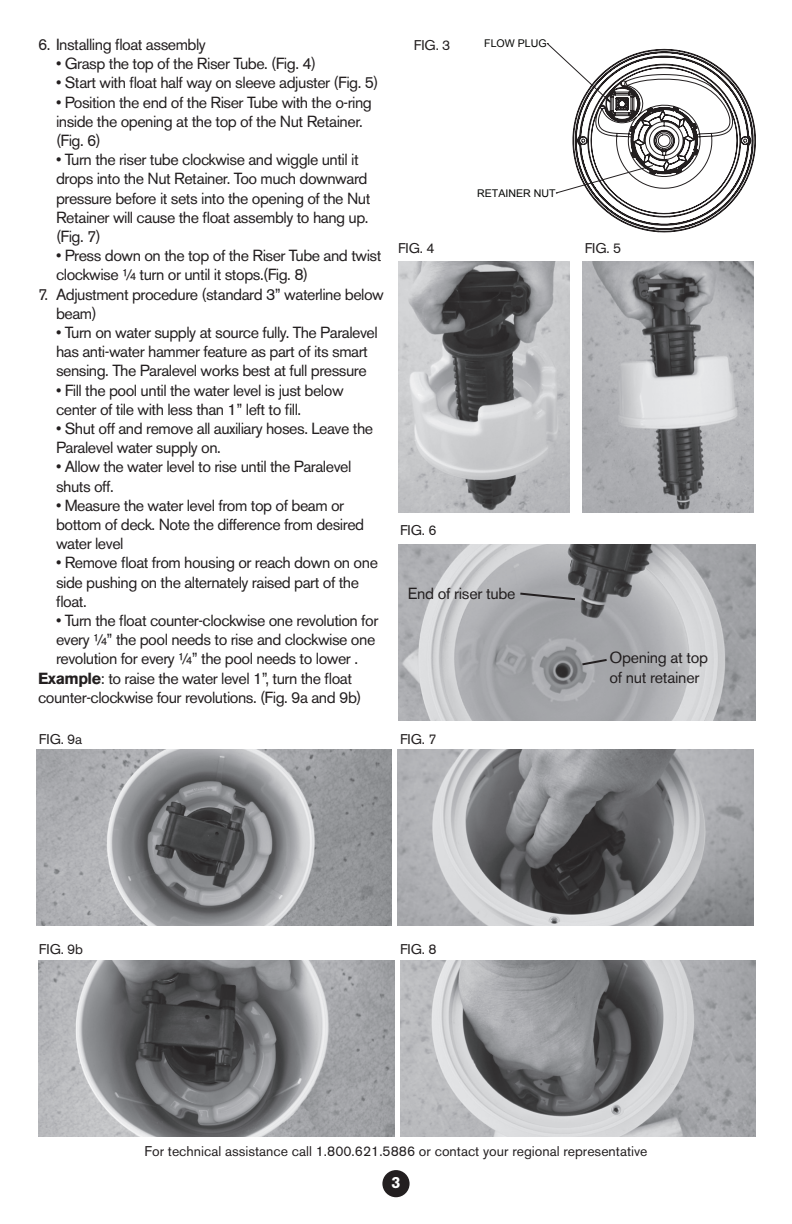
<style>
.page{position:relative;width:792px;height:1224px;background:#fff}
.page>*{position:absolute;margin:0;border:0;box-sizing:border-box;transform-origin:0 0}
.t1{font:16px/19.2px "Akzidenz Grotesk BE";letter-spacing:-.03em;color:#231f20}
.t2{font:700 16px "Akzidenz Grotesk BE";color:#fff}
.t3{font:14px "Akzidenz Grotesk BE";color:#231f20}
.t4{font:10.6px "Arial";color:#040503}
.s1{font-weight:700}
</style>
<div class="page">
<div style="left:382px;top:1170px;width:28px;height:27px;background:#231f20;border-radius:50%"></div>
<svg style="left:547px;top:43px;width:209px;height:189px"></svg>
<img style="left:398px;top:261px;width:171px;height:252px">
<img style="left:582px;top:261px;width:172px;height:252px">
<img style="left:398px;top:544px;width:358px;height:176px">
<img style="left:400px;top:960px;width:356px;height:176px">
<img style="left:39px;top:960px;width:356px;height:176px">
<img style="left:397px;top:750px;width:356px;height:175px">
<img style="left:36px;top:750px;width:356px;height:175px">
<svg style="left:518px;top:591px;width:59px;height:10px"></svg>
<svg style="left:580px;top:658px;width:29px;height:9px"></svg>
<p class="t1" style="left:38px;top:35px;width:169px">6. Installing float assembly</p>
<p class="t1" style="left:56px;top:54px;width:262px">• Grasp the top of the Riser Tube. (Fig. 4)</p>
<p class="t1" style="left:56px;top:73px;width:324px">• Start with float half way on sleeve adjuster (Fig. 5)</p>
<p class="t1" style="left:56px;top:92px;width:317px">• Position the end of the Riser Tube with the o-ring inside the opening at the top of the Nut Retainer. (Fig. 6)</p>
<p class="t1" style="left:56px;top:150px;width:316px">• Turn the riser tube clockwise and wiggle until it drops into the Nut Retainer. Too much downward pressure before it sets into the opening of the Nut Retainer will cause the float assembly to hang up. (Fig. 7)</p>
<p class="t1" style="left:56px;top:246px;width:327px">• Press down on the top of the Riser Tube and twist clockwise ¼ turn or until it stops.(Fig. 8)</p>
<p class="t1" style="left:56px;top:284px;width:329px;text-indent:-18px">7. Adjustment procedure (standard 3” waterline below beam)</p>
<p class="t1" style="left:56px;top:323px;width:323px">• Turn on water supply at source fully. The Paralevel has anti-water hammer feature as part of its smart sensing. The Paralevel works best at full pressure</p>
<p class="t1" style="left:56px;top:380px;width:289px">• Fill the pool until the water level is just below center of tile with less than 1” left to fill.</p>
<p class="t1" style="left:56px;top:419px;width:319px">• Shut off and remove all auxiliary hoses. Leave the<br>Paralevel water supply on.</p>
<p class="t1" style="left:56px;top:457px;width:297px">• Allow the water level to rise until the Paralevel shuts off.</p>
<p class="t1" style="left:56px;top:496px;width:310px">• Measure the water level from top of beam or bottom of deck. Note the difference from desired water level</p>
<p class="t1" style="left:56px;top:553px;width:324px">• Remove float from housing or reach down on one side pushing on the alternately raised part of the float.</p>
<p class="t1" style="left:56px;top:611px;width:324px">• Turn the float counter-clockwise one revolution for</p>
<p class="t1" style="left:56px;top:630px;width:321px">every ¼” the pool needs to rise and clockwise one</p>
<p class="t1" style="left:56px;top:649px;width:304px">revolution for every ¼” the pool needs to lower .</p>
<p class="t1" style="left:38px;top:668px;width:316px"><span class="s1">Example</span>: to raise the water level 1”, turn the float</p>
<p class="t1" style="left:38px;top:688px;width:325px">counter-clockwise four revolutions. (Fig. 9a and 9b)</p>
<p class="t3" style="left:414px;top:37px;width:38px">FIG. 3</p>
<p class="t4" style="left:484px;top:38px;width:64px">FLOW PLUG</p>
<p class="t4" style="left:477px;top:187px;width:80px">RETAINER NUT</p>
<p class="t3" style="left:398px;top:240px;width:38px">FIG. 4</p>
<p class="t3" style="left:585px;top:240px;width:38px">FIG. 5</p>
<p class="t3" style="left:400px;top:522px;width:38px">FIG. 6</p>
<p class="t1" style="left:408px;top:583px;width:109px">End of riser tube</p>
<p class="t1" style="left:609px;top:648px;width:100px">Opening at top of nut retainer</p>
<p class="t3" style="left:39px;top:731px;width:45px">FIG. 9a</p>
<p class="t3" style="left:400px;top:731px;width:38px">FIG. 7</p>
<p class="t3" style="left:39px;top:941px;width:46px">FIG. 9b</p>
<p class="t3" style="left:400px;top:941px;width:38px">FIG. 8</p>
<p class="t3" style="left:145px;top:1143px;width:504px">For technical assistance call 1.800.621.5886 or contact your regional representative</p>
<p class="t2" style="left:392px;top:1173px;width:10px">3</p>
</div>
